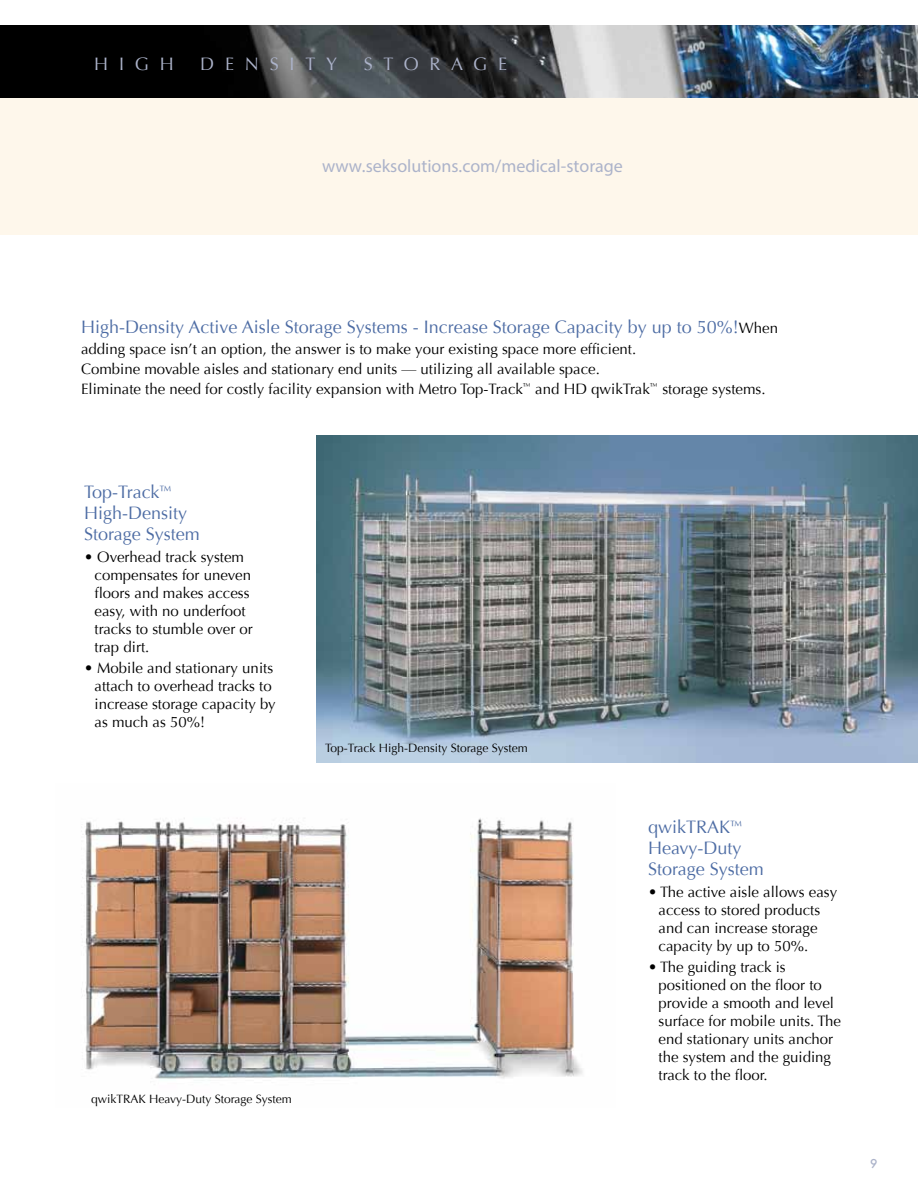
<style>
.page{position:relative;width:918px;height:1188px;background:#fff}
.page>*{position:absolute;margin:0;border:0;box-sizing:border-box;transform-origin:0 0}
.t1{font:18px/21px "Optima";color:#4d6ca4}
.t2{font:18px "Myriad Pro";color:#acb3ca}
.t3{font:18px "Optima";letter-spacing:.6em;color:#acb3ca}
.t4{font:15px/18px "Optima";color:#000}
.t5{font:13.5px "Futura Mdm";color:#acb3ca}
.t6{font:13.5px "Optima";color:#4d6ca4}
.t7{font:12px "Optima";color:#000}
.s1{font-size:15px;color:#000}
</style>
<div class="page">
<div style="left:0;top:87px;width:918px;height:147px;background:#fef7eb"></div>
<img style="left:81px;top:818px;width:502px;height:263px">
<img style="left:316px;top:435px;width:602px;height:327px">
<img style="left:0;top:25px;width:918px;height:72px">
<p class="t3" style="left:94px;top:54px;width:81px">HIGH</p>
<p class="t3" style="left:200px;top:54px;width:138px">DENSITY</p>
<p class="t3" style="left:364px;top:54px;width:145px">STORAGE</p>
<p class="t2" style="left:322px;top:154px;width:302px">www.seksolutions.com/medical-storage</p>
<p class="t1" style="left:81px;top:316px;width:699px">High-Density Active Aisle Storage Systems - Increase Storage Capacity by up to 50%!<span class="s1">When</span></p>
<p class="t4" style="left:81px;top:339px;width:686px;line-height:20.1px">adding space isn’t an option, the answer is to make your existing space more efficient.<br>Combine movable aisles and stationary end units — utilizing all available space.<br>Eliminate the need for costly facility expansion with Metro Top-Track<sup>™</sup> and HD qwikTrak<sup>™</sup> storage systems.</p>
<p class="t1" style="left:84px;top:481px;width:117px">Top-Track<sup>™<br></sup>High-Density<br>Storage System</p>
<p class="t4" style="left:94px;top:548px;width:160px;text-indent:-10px">• Overhead track system compensates for uneven floors and makes access easy, with no underfoot tracks to stumble over or trap dirt.</p>
<p class="t4" style="left:94px;top:659px;width:183px;text-indent:-10px">• Mobile and stationary units attach to overhead tracks to increase storage capacity by as much as 50%!</p>
<p class="t7" style="left:325px;top:741px;width:204px">Top-Track High-Density Storage System</p>
<p class="t7" style="left:91px;top:1092px;width:41px">qwikTrak</p>
<p class="t7" style="left:149px;top:1092px;width:144px">Heavy-Duty Storage System</p>
<p class="t1" style="left:648px;top:817px;width:60px">qwikTrak</p>
<p class="t6" style="left:730px;top:818px;width:14px">™</p>
<p class="t1" style="left:648px;top:838px;width:117px">Heavy-Duty<br>Storage System</p>
<p class="t4" style="left:658px;top:884px;width:180px;text-indent:-10px">• The active aisle allows easy access to stored products and can increase storage capacity by up to 50%.</p>
<p class="t4" style="left:658px;top:959px;width:184px;text-indent:-10px">• The guiding track is positioned on the floor to provide a smooth and level surface for mobile units. The end stationary units anchor the system and the guiding track to the floor.</p>
<p class="t5" style="left:870px;top:1155px;width:9px">9</p>
</div>
